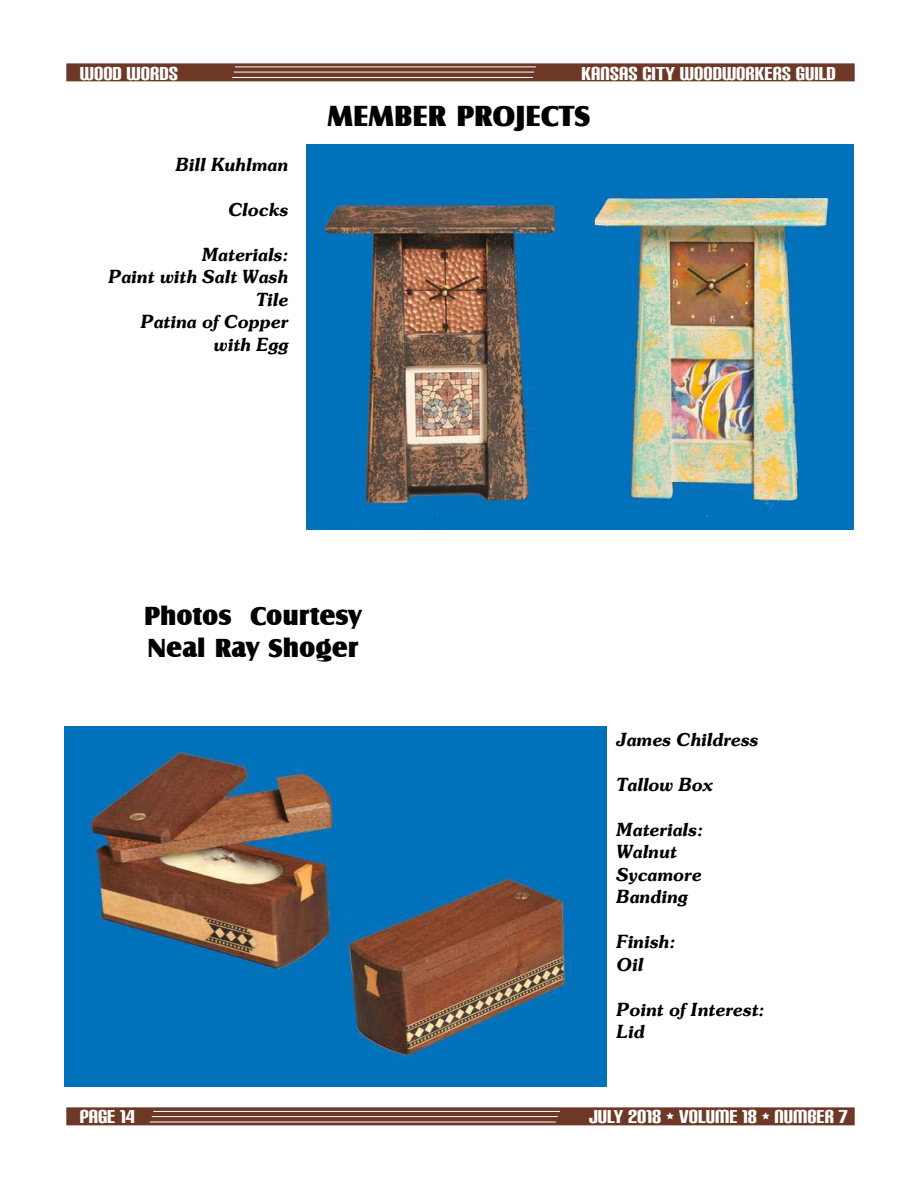
<style>
.page{position:relative;width:918px;height:1188px;background:#fff}
.page>*{position:absolute;margin:0;border:0;box-sizing:border-box;transform-origin:0 0}
.t1{font:30px "Castle T Ultr";color:#000}
.t2{font:27px/32.4px "Castle T Ultr";color:#000}
.t3{font:22.5px "Carbon Block";color:#fff}
.t4{font:18px/22.5px "Souvienne Bold Italic SWFTE";color:#000}
</style>
<div class="page">
<img style="left:306px;top:145px;width:547px;height:385px">
<img style="left:65px;top:727px;width:541px;height:359px">
<div style="left:66px;top:63px;width:789px;height:18px;background:#6e3827"></div>
<hr style="left:235px;top:67px;width:301px;height:1px;background:#fff">
<hr style="left:232px;top:77px;width:301px;height:1px;background:#fff">
<hr style="left:234px;top:72px;width:300px;height:1px;background:#fff">
<div style="left:66px;top:1107px;width:789px;height:18px;background:#6e3827"></div>
<hr style="left:153px;top:1111px;width:407px;height:1px;background:#fff">
<hr style="left:150px;top:1122px;width:406px;height:1px;background:#fff">
<hr style="left:152px;top:1116px;width:406px;height:1px;background:#fff">
<p class="t3" style="left:80px;top:59px;width:100px">WOOD WORDS</p>
<p class="t3" style="left:581px;top:59px;width:256px">KANSAS CITY WOODWORKERS GUILD</p>
<p class="t4" style="left:176px;top:155px;width:114px">Bill Kuhlman</p>
<p class="t4" style="left:228px;top:200px;width:61px">Clocks</p>
<p class="t4" style="left:109px;top:245px;width:181px;text-align:right">Materials:<br>Paint with Salt Wash<br>Tile<br>Patina of Copper with Egg</p>
<h1 class="t1" style="left:328px;top:103px;width:264px">MEMBER PROJECTS</h1>
<h2 class="t2" style="left:144px;top:601px;width:219px">Photos Courtesy<br>Neal Ray Shoger</h2>
<p class="t4" style="left:617px;top:730px;width:143px">James Childress</p>
<p class="t4" style="left:617px;top:775px;width:98px">Tallow Box</p>
<p class="t4" style="left:617px;top:820px;width:88px">Materials:<br>Walnut<br>Sycamore<br>Banding</p>
<p class="t4" style="left:617px;top:932px;width:60px">Finish:<br>Oil</p>
<p class="t4" style="left:617px;top:1000px;width:149px">Point of Interest:<br>Lid</p>
<p class="t3" style="left:80px;top:1102px;width:56px">PAGE 14</p>
<p class="t3" style="left:589px;top:1102px;width:260px">JULY 2018 • VOLUME 18 • NUMBER 7</p>
</div>
